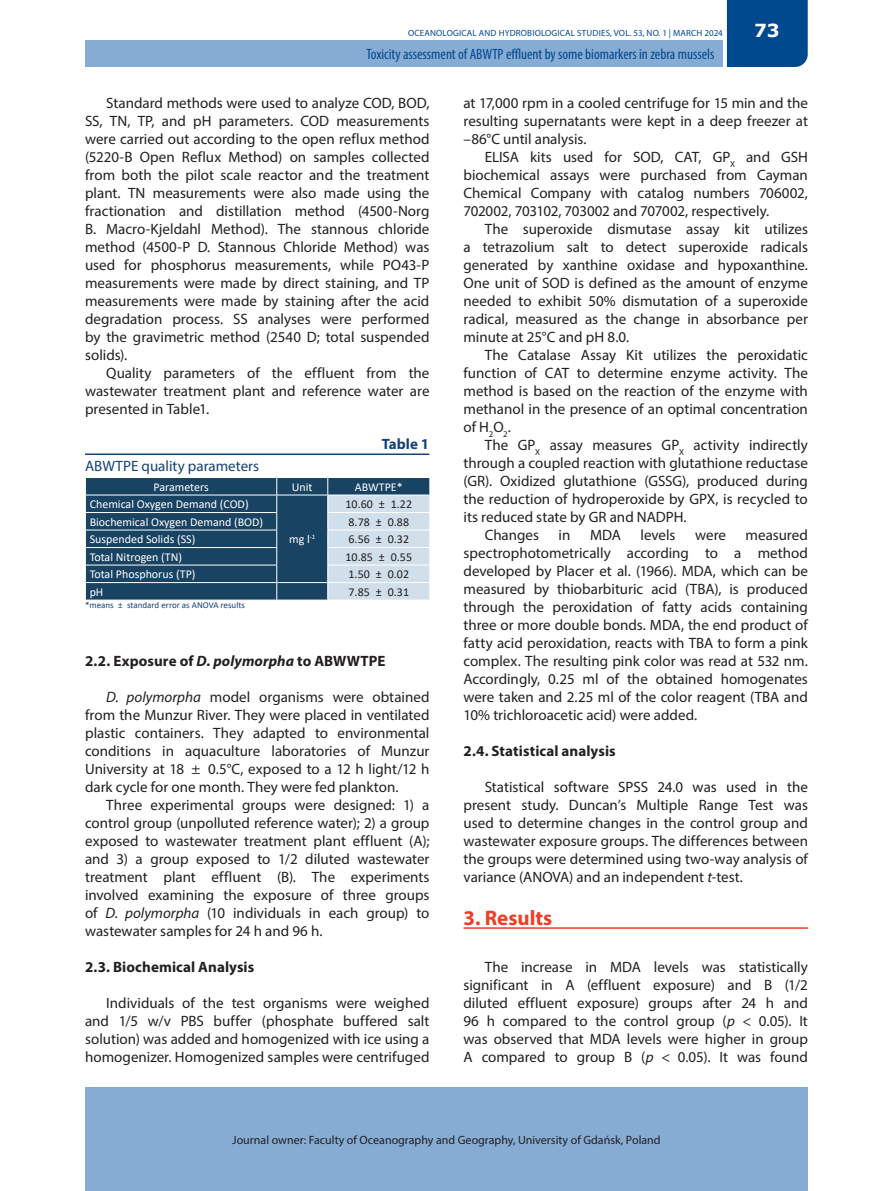
<style>
.page{position:relative;width:893px;height:1191px;background:#fff}
.page>*{position:absolute;margin:0;border:0;box-sizing:border-box;transform-origin:0 0}
.t1{font:700 21px "Myriad Pro";color:#ef3c25}
.t2{font:700 18px "Verdana";color:#fff}
.t3{font:15px/18px "Myriad Pro";color:#231f20;text-align:justify}
.t4{font:700 15px "Myriad Pro";letter-spacing:.005em;color:#231f20}
.t5{font:condensed 15px "Myriad Pro";color:#01498e}
.t6{font:15px "Myriad Pro";color:#144176}
.t7{font:700 15px "Myriad Pro";color:#144176}
.t8{font:12px "Calibri";color:#fff}
.t9{font:12px "Myriad Pro";color:#231f20}
.t10{font:12px "Calibri";color:#231f20}
.t11{font:9px "Myriad Pro";letter-spacing:.02em;color:#01498e}
.t12{font:9px "Calibri";color:#144176}
.s1{font-style:italic}
</style>
<div class="page">
<div style="left:85px;top:40px;width:637px;height:27px;background:#87acd4"></div>
<div style="left:85px;top:1087px;width:723px;height:104px;background:#87acd4"></div>
<div style="left:727px;top:0;width:81px;height:67px;background:#01498e"></div>
<hr style="left:463px;top:927px;width:345px;height:1px;background:#ef3c25">
<hr style="left:85px;top:453px;width:344px;height:2px;background:#144176">
<svg style="left:85px;top:477px;width:345px;height:123px;background:#53748d"></svg>
<p class="t11" style="left:408px;top:28px;width:316px">OCEANOLOGICAL AND HYDROBIOLOGICAL STUDIES, VOL. 53, NO. 1 | MARCH 2024</p>
<p class="t5" style="left:366px;top:45px;width:349px">Toxicity assessment of ABWTP effluent by some biomarkers in zebra mussels</p>
<p class="t2" style="left:754px;top:18px;width:27px">73</p>
<p class="t3" style="left:85px;top:94px;width:346px;text-indent:21px">Standard methods were used to analyze COD, BOD, SS, TN, TP, and pH parameters. COD measurements were carried out according to the open reflux method (5220-B Open Reflux Method) on samples collected from both the pilot scale reactor and the treatment plant. TN measurements were also made using the fractionation and distillation method (4500-Norg B. Macro-Kjeldahl Method). The stannous chloride method (4500-P D. Stannous Chloride Method) was used for phosphorus measurements, while PO43-P measurements were made by direct staining, and TP measurements were made by staining after the acid degradation process. SS analyses were performed by the gravimetric method (2540 D; total suspended solids).</p>
<p class="t3" style="left:85px;top:364px;width:346px;text-indent:21px">Quality parameters of the effluent from the wastewater treatment plant and reference water are presented in Table1.</p>
<p class="t7" style="left:382px;top:434px;width:49px">Table 1</p>
<p class="t6" style="left:85px;top:457px;width:175px">ABWTPE quality parameters</p>
<p class="t8" style="left:153px;top:478px;width:57px">Parameters</p>
<p class="t8" style="left:292px;top:478px;width:22px">Unit</p>
<p class="t8" style="left:355px;top:478px;width:49px">ABWTPE*</p>
<p class="t8" style="left:90px;top:496px;width:160px">Chemical Oxygen Demand (COD)</p>
<p class="t8" style="left:289px;top:531px;width:28px">mg l<sup>-1</sup></p>
<p class="t10" style="left:345px;top:496px;width:68px">10.60 ± 1.22</p>
<p class="t8" style="left:90px;top:513px;width:175px">Biochemical Oxygen Demand (BOD)</p>
<p class="t10" style="left:349px;top:513px;width:62px">8.78 ± 0.88</p>
<p class="t8" style="left:90px;top:531px;width:107px">Suspended Solids (SS)</p>
<p class="t10" style="left:349px;top:531px;width:62px">6.56 ± 0.32</p>
<p class="t8" style="left:90px;top:548px;width:94px">Total Nitrogen (TN)</p>
<p class="t10" style="left:345px;top:548px;width:68px">10.85 ± 0.55</p>
<p class="t8" style="left:90px;top:566px;width:107px">Total Phosphorus (TP)</p>
<p class="t10" style="left:349px;top:566px;width:62px">1.50 ± 0.02</p>
<p class="t8" style="left:90px;top:583px;width:15px">pH</p>
<p class="t10" style="left:349px;top:583px;width:62px">7.85 ± 0.31</p>
<p class="t12" style="left:85px;top:599px;width:161px">*means ± standard error as ANOVA results</p>
<p class="t4" style="left:85px;top:651px;width:302px">2.2. Exposure of <span class="s1">D. polymorpha</span> to ABWWTPE</p>
<p class="t3" style="left:85px;top:688px;width:346px;text-indent:21px"><span class="s1">D. polymorpha</span> model organisms were obtained from the Munzur River. They were placed in ventilated plastic containers. They adapted to environmental conditions in aquaculture laboratories of Munzur University at 18 ± 0.5°C, exposed to a 12 h light/12 h dark cycle for one month. They were fed plankton.</p>
<p class="t3" style="left:85px;top:796px;width:346px;text-indent:21px">Three experimental groups were designed: 1) a control group (unpolluted reference water); 2) a group exposed to wastewater treatment plant effluent (A); and 3) a group exposed to 1/2 diluted wastewater treatment plant effluent (B). The experiments involved examining the exposure of three groups of <span class="s1">D. polymorpha</span> (10 individuals in each group) to wastewater samples for 24 h and 96 h.</p>
<p class="t4" style="left:85px;top:957px;width:171px">2.3. Biochemical Analysis</p>
<p class="t3" style="left:85px;top:994px;width:346px;text-indent:21px">Individuals of the test organisms were weighed and 1/5 w/v PBS buffer (phosphate buffered salt solution) was added and homogenized with ice using a homogenizer. Homogenized samples were centrifuged</p>
<p class="t3" style="left:463px;top:94px;width:346px">at 17,000 rpm in a cooled centrifuge for 15 min and the resulting supernatants were kept in a deep freezer at –86°C until analysis.</p>
<p class="t3" style="left:463px;top:148px;width:346px;text-indent:21px">ELISA kits used for SOD, CAT, GP<sub>X</sub> and GSH biochemical assays were purchased from Cayman Chemical Company with catalog numbers 706002, 702002, 703102, 703002 and 707002, respectively.</p>
<p class="t3" style="left:463px;top:220px;width:346px;text-indent:21px">The superoxide dismutase assay kit utilizes a tetrazolium salt to detect superoxide radicals generated by xanthine oxidase and hypoxanthine.<br>One unit of SOD is defined as the amount of enzyme needed to exhibit 50% dismutation of a superoxide radical, measured as the change in absorbance per minute at 25°C and pH 8.0.</p>
<p class="t3" style="left:463px;top:346px;width:346px;text-indent:21px">The Catalase Assay Kit utilizes the peroxidatic function of CAT to determine enzyme activity. The method is based on the reaction of the enzyme with methanol in the presence of an optimal concentration of H<sub>2</sub>O<sub>2</sub>.</p>
<p class="t3" style="left:485px;top:436px;width:325px">The GP<sub>X</sub> assay measures GP<sub>X</sub> activity indirectly</p>
<p class="t3" style="left:463px;top:454px;width:346px">through a coupled reaction with glutathione reductase</p>
<p class="t3" style="left:463px;top:472px;width:346px">(GR). Oxidized glutathione (GSSG), produced during</p>
<p class="t3" style="left:463px;top:490px;width:346px">the reduction of hydroperoxide by GPX, is recycled to</p>
<p class="t3" style="left:463px;top:508px;width:225px">its reduced state by GR and NADPH.</p>
<p class="t3" style="left:485px;top:526px;width:56px">Changes</p>
<p class="t3" style="left:559px;top:526px;width:13px">in</p>
<p class="t3" style="left:590px;top:526px;width:32px">MDA</p>
<p class="t3" style="left:640px;top:526px;width:37px">levels</p>
<p class="t3" style="left:695px;top:526px;width:32px">were</p>
<p class="t3" style="left:463px;top:526px;width:346px;text-indent:282px">measured spectrophotometrically according to a method developed by Placer et al. (1966). MDA, which can be measured by thiobarbituric acid (TBA), is produced through the peroxidation of fatty acids containing three or more double bonds. MDA, the end product of fatty acid peroxidation, reacts with TBA to form a pink complex. The resulting pink color was read at 532 nm.<br>Accordingly, 0.25 ml of the obtained homogenates were taken and 2.25 ml of the color reagent (TBA and 10% trichloroacetic acid) were added.</p>
<p class="t4" style="left:463px;top:741px;width:154px">2.4. Statistical analysis</p>
<p class="t3" style="left:463px;top:778px;width:346px;text-indent:21px">Statistical software SPSS 24.0 was used in the present study. Duncan’s Multiple Range Test was used to determine changes in the control group and wastewater exposure groups. The differences between the groups were determined using two-way analysis of variance (ANOVA) and an independent <span class="s1">t</span>-test.</p>
<h1 class="t1" style="left:463px;top:903px;width:90px">3. Results</h1>
<p class="t3" style="left:463px;top:958px;width:346px;text-indent:21px">The increase in MDA levels was statistically significant in A (effluent exposure) and B (1/2 diluted effluent exposure) groups after 24 h and 96 h compared to the control group (<span class="s1">p</span> &lt; 0.05). It was observed that MDA levels were higher in group A compared to group B (<span class="s1">p</span> &lt; 0.05). It was found</p>
<p class="t9" style="left:232px;top:1132px;width:430px">Journal owner: Faculty of Oceanography and Geography, University of Gdańsk, Poland</p>
</div>
